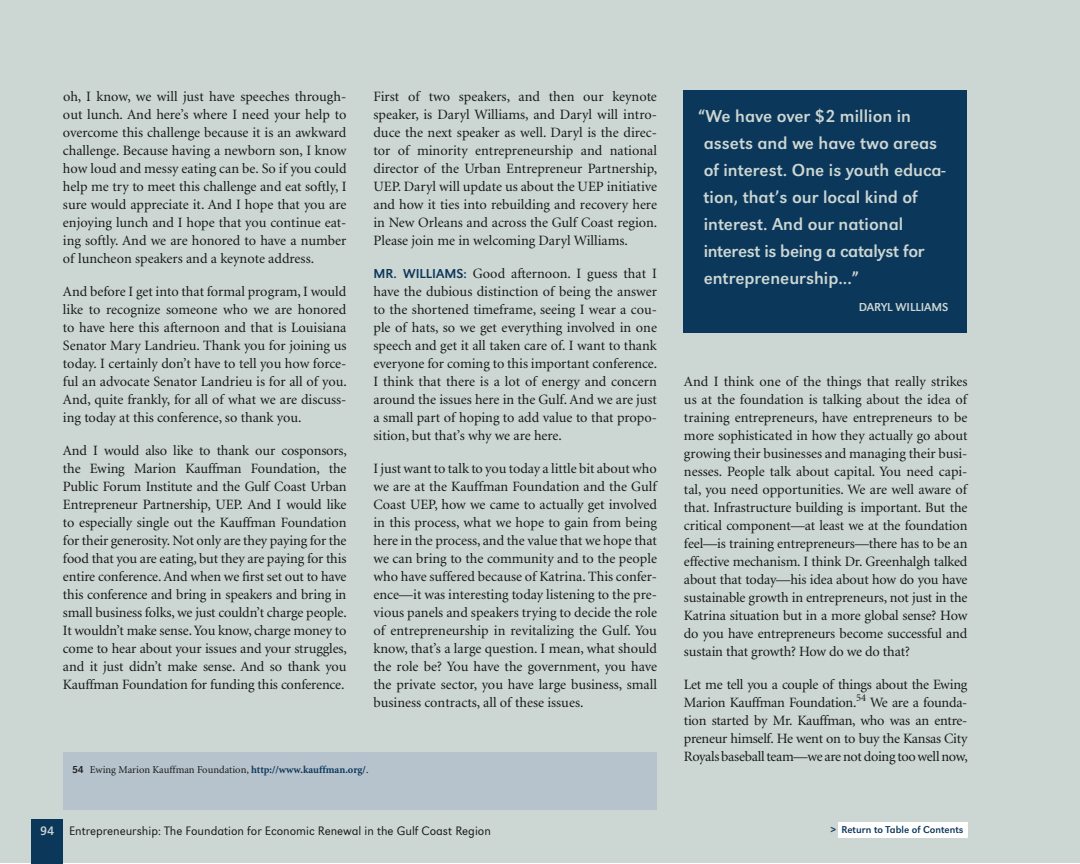
<style>
.page{position:relative;width:1080px;height:864px;background:#fff}
.page>*{position:absolute;margin:0;border:0;box-sizing:border-box;transform-origin:0 0}
.t1{font:700 18px/27px "Urw Grotesk";color:#ccd6d3}
.t2{font:14.25px/18px "Minion";letter-spacing:-.005em;color:#181a16;text-align:justify}
.t3{font:12.75px "Urw Grotesk";color:#181a16}
.t4{font:700 12px "Urw Grotesk";letter-spacing:-.01em;color:#ccd6d3}
.t5{font:10.5px "Minion";color:#181a16}
.t6{font:700 10.35px "Urw Grotesk";color:#0b375a}
.s1{font-family:"Urw Grotesk";font-weight:700;font-size:13.5px;color:#0b375a}
.s2{font-family:"Urw Grotesk";font-weight:700}
.s3{font-weight:700;color:#0b375a}
.s4{font-weight:700;color:#ccd6d3}
</style>
<div class="page">
<div style="left:0;top:0;width:1080px;height:862px;background:#ccd6d3"></div>
<hr style="left:1078px;top:1px;width:2px;height:862px;background:#ccd6d3">
<div style="left:32px;top:819px;width:31px;height:45px;background:#0b375a"></div>
<div style="left:838px;top:822px;width:130px;height:15px;background:#fff"></div>
<div style="left:684px;top:90px;width:283px;height:243px;background:#0b375a"></div>
<div style="left:63px;top:753px;width:594px;height:57px;background:#b6c3cd"></div>
<p class="t2" style="left:63px;top:88px;width:285px">oh, I know, we will just have speeches through&shy;out lunch. And here’s where I need your help to overcome this challenge because it is an awkward challenge. Because having a newborn son, I know how loud and messy eating can be. So if you could help me try to meet this challenge and eat softly, I sure would appreciate it. And I hope that you are enjoying lunch and I hope that you continue eat&shy;ing softly. And we are honored to have a number of luncheon speakers and a keynote address.</p>
<p class="t2" style="left:63px;top:283px;width:285px">And before I get into that formal program, I would like to recognize someone who we are honored to have here this afternoon and that is Louisiana Senator Mary Landrieu. Thank you for joining us today. I certainly don’t have to tell you how force&shy;ful an advocate Senator Landrieu is for all of you.<br>And, quite frankly, for all of what we are discuss&shy;ing today at this conference, so thank you.</p>
<p class="t2" style="left:63px;top:442px;width:285px">And I would also like to thank our cosponsors, the Ewing Marion Kauffman Foundation, the Public Forum Institute and the Gulf Coast Urban Entrepreneur Partnership, UEP. And I would like to especially single out the Kauffman Foundation for their generosity. Not only are they paying for the food that you are eating, but they are paying for this entire conference. And when we first set out to have this conference and bring in speakers and bring in small business folks, we just couldn’t charge people.<br>It wouldn’t make sense. You know, charge money to come to hear about your issues and your struggles, and it just didn’t make sense. And so thank you Kauffman Foundation for funding this conference.</p>
<p class="t2" style="left:373px;top:88px;width:285px">First of two speakers, and then our keynote speaker, is Daryl Williams, and Daryl will intro&shy;duce the next speaker as well. Daryl is the direc&shy;tor of minority entrepreneurship and national director of the Urban Entrepreneur Partnership, UEP. Daryl will update us about the UEP initiative and how it ties into rebuilding and recovery here in New Orleans and across the Gulf Coast region.<br>Please join me in welcoming Daryl Williams.</p>
<p class="t2" style="left:373px;top:265px;width:285px"><span class="s1">MR. WILLIAMS:</span> Good afternoon. I guess that I have the dubious distinction of being the answer to the shortened timeframe, seeing I wear a cou&shy;ple of hats, so we get everything involved in one speech and get it all taken care of. I want to thank everyone for coming to this important conference.<br>I think that there is a lot of energy and concern around the issues here in the Gulf. And we are just a small part of hoping to add value to that propo&shy;sition, but that’s why we are here.</p>
<p class="t2" style="left:373px;top:460px;width:285px">I just want to talk to you today a little bit about who we are at the Kauffman Foundation and the Gulf Coast UEP, how we came to actually get involved in this process, what we hope to gain from being here in the process, and the value that we hope that we can bring to the community and to the people who have suffered because of Katrina. This confer&shy;ence—it was interesting today listening to the pre&shy;vious panels and speakers trying to decide the role of entrepreneurship in revitalizing the Gulf. You know, that’s a large question. I mean, what should the role be? You have the government, you have the private sector, you have large business, small business contracts, all of these issues.</p>
<p class="t5" style="left:72px;top:765px;width:298px"><span class="s2">54</span> Ewing Marion Kauffman Foundation, <span class="s3">http://www.kauffman.org/</span>.</p>
<p class="t1" style="left:704px;top:102px;width:244px;text-indent:-6px">“We have over $2 million in assets and we have two areas of interest. One is youth educa&shy;tion, that’s our local kind of interest. And our national interest is being a catalyst for entrepreneurship...”</p>
<p class="t4" style="left:859px;top:300px;width:91px">DARYL WILLIAMS</p>
<p class="t2" style="left:684px;top:373px;width:285px">And I think one of the things that really strikes us at the foundation is talking about the idea of training entrepreneurs, have entrepreneurs to be more sophisticated in how they actually go about growing their businesses and managing their busi&shy;nesses. People talk about capital. You need capi&shy;tal, you need opportunities. We are well aware of that. Infrastructure building is important. But the critical component—at least we at the foundation feel—is training entrepreneurs—there has to be an effective mechanism. I think Dr. Greenhalgh talked about that today—his idea about how do you have sustainable growth in entrepreneurs, not just in the Katrina situation but in a more global sense? How do you have entrepreneurs become successful and sustain that growth? How do we do that?</p>
<p class="t2" style="left:684px;top:676px;width:285px">Let me tell you a couple of things about the Ewing Marion Kauffman Foundation.<sup>54</sup> We are a founda&shy;tion started by Mr. Kauffman, who was an entre&shy;preneur himself. He went on to buy the Kansas City Royals baseball team—we are not doing too well now,</p>
<p class="t3" style="left:40px;top:823px;width:452px"><span class="s4">94</span> Entrepreneurship: The Foundation for Economic Renewal in the Gulf Coast Region</p>
<p class="t6" style="left:830px;top:824px;width:135px">&gt; Return to Table of Contents</p>
</div>
